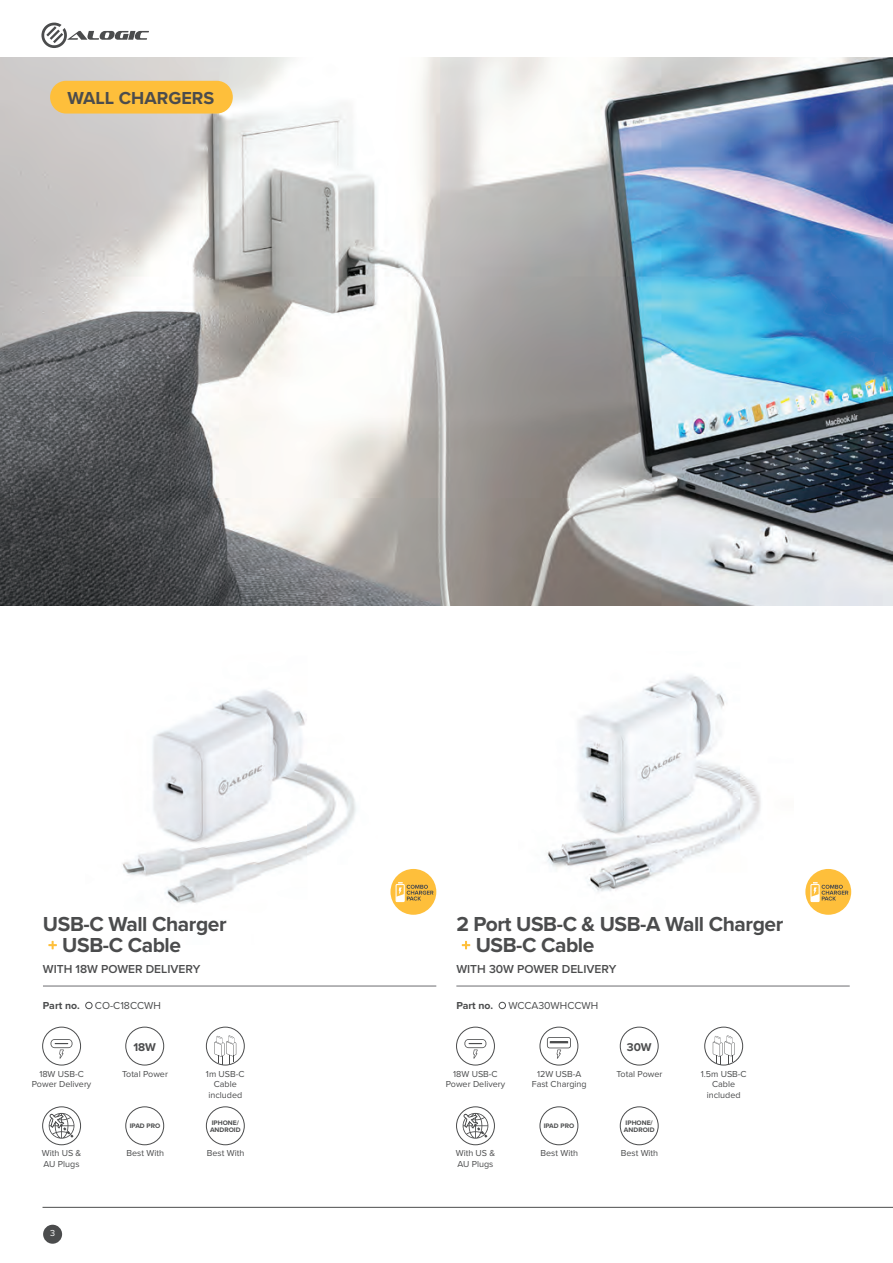
<style>
.page{position:relative;width:893px;height:1263px;background:#fff}
.page>*{position:absolute;margin:0;border:0;box-sizing:border-box;transform-origin:0 0}
.t1{font:700 21px/21px "Proxima Nova";letter-spacing:-.02em;color:#4b4c4d}
.t2{font:700 18px "Proxima Nova";color:#4b4c4d}
.t3{font:600 12px "Proxima Nova";color:#4b4c4d}
.t4{font:700 11.7px "Proxima Nova";color:#4b4c4d}
.t5{font:10.5px "Proxima Nova";color:#4b4c4d}
.t6{font:700 10.5px "Proxima Nova";color:#4b4c4d}
.t7{font:9px/10.5px "Proxima Nova";color:#4b4c4d;text-align:center}
.t8{font:9px "Proxima Nova";color:#fff}
.t9{font:700 6.75px/6.8px "Proxima Nova";color:#4b4c4d}
</style>
<div class="page">
<div style="left:43px;top:1225px;width:19px;height:19px;background:#4b4c4d;border-radius:50%"></div>
<svg style="left:41px;top:23px;width:108px;height:25px"></svg>
<hr style="left:43px;top:1207px;width:850px;height:1px;background:#4b4c4d">
<img style="left:0;top:57px;width:893px;height:549px">
<div style="left:50px;top:81px;width:183px;height:33px;background:#febf3b;border-radius:16px"></div>
<img style="left:122px;top:689px;width:271px;height:215px">
<svg style="left:48px;top:941px;width:9px;height:8px"></svg>
<div style="left:85px;top:1002px;width:7px;height:7px;border:1px solid #4b4c4d;border-radius:50%"></div>
<hr style="left:43px;top:986px;width:393px;height:1px;background:#6c6d70">
<img style="left:546px;top:675px;width:215px;height:217px">
<svg style="left:462px;top:941px;width:8px;height:8px"></svg>
<div style="left:499px;top:1002px;width:7px;height:7px;border:1px solid #4b4c4d;border-radius:50%"></div>
<hr style="left:456px;top:986px;width:394px;height:1px;background:#6c6d70">
<div style="left:805px;top:869px;width:46px;height:46px;background:#febf3b;border-radius:50%"></div>
<div style="left:810px;top:884px;width:10px;height:18px;border:1px solid #fff"></div>
<svg style="left:811px;top:882px;width:37px;height:20px"></svg>
<div style="left:390px;top:869px;width:46px;height:46px;background:#febf3b;border-radius:50%"></div>
<svg style="left:396px;top:882px;width:37px;height:20px"></svg>
<svg style="left:49px;top:1113px;width:27px;height:27px"></svg>
<div style="left:42px;top:1107px;width:39px;height:38px;border:1px solid #4b4c4d;border-radius:50%"></div>
<svg style="left:463px;top:1113px;width:27px;height:27px"></svg>
<div style="left:456px;top:1107px;width:39px;height:38px;border:1px solid #4b4c4d;border-radius:50%"></div>
<div style="left:540px;top:1107px;width:38px;height:38px;border:1px solid #4b4c4d;border-radius:50%"></div>
<div style="left:620px;top:1107px;width:38px;height:38px;border:1px solid #4b4c4d;border-radius:50%"></div>
<svg style="left:51px;top:1039px;width:21px;height:20px"></svg>
<div style="left:42px;top:1027px;width:39px;height:38px;border:1px solid #4b4c4d;border-radius:50%"></div>
<svg style="left:464px;top:1039px;width:22px;height:20px"></svg>
<div style="left:456px;top:1027px;width:39px;height:38px;border:1px solid #4b4c4d;border-radius:50%"></div>
<svg style="left:547px;top:1037px;width:24px;height:22px"></svg>
<div style="left:540px;top:1027px;width:38px;height:38px;border:1px solid #4b4c4d;border-radius:50%"></div>
<div style="left:620px;top:1027px;width:38px;height:38px;border:1px solid #4b4c4d;border-radius:50%"></div>
<svg style="left:713px;top:1035px;width:22px;height:29px"></svg>
<div style="left:705px;top:1027px;width:38px;height:38px;border:1px solid #4b4c4d;border-radius:50%"></div>
<div style="left:126px;top:1107px;width:38px;height:38px;border:1px solid #4b4c4d;border-radius:50%"></div>
<div style="left:126px;top:1027px;width:38px;height:38px;border:1px solid #4b4c4d;border-radius:50%"></div>
<div style="left:206px;top:1107px;width:38px;height:38px;border:1px solid #4b4c4d;border-radius:50%"></div>
<svg style="left:214px;top:1035px;width:22px;height:29px"></svg>
<div style="left:206px;top:1027px;width:38px;height:38px;border:1px solid #4b4c4d;border-radius:50%"></div>
<h2 class="t2" style="left:67px;top:85px;width:148px">WALL CHARGERS</h2>
<h1 class="t1" style="left:62px;top:913px;width:166px;text-indent:-19px">USB-C Wall Charger<br>USB-C Cable</h1>
<h3 class="t3" style="left:43px;top:960px;width:159px">WITH 18W POWER DELIVERY</h3>
<p class="t6" style="left:43px;top:997px;width:38px">Part no.</p>
<p class="t5" style="left:95px;top:997px;width:67px">CO-C18CCWH</p>
<p class="t4" style="left:133px;top:1038px;width:24px">18W</p>
<h1 class="t1" style="left:476px;top:913px;width:309px;text-indent:-19px">2 Port USB-C &amp; USB-A Wall Charger<br>USB-C Cable</h1>
<h3 class="t3" style="left:456px;top:960px;width:162px">WITH 30W POWER DELIVERY</h3>
<p class="t6" style="left:456px;top:997px;width:38px">Part no.</p>
<p class="t5" style="left:508px;top:997px;width:91px">WCCA30WHCCWH</p>
<p class="t4" style="left:627px;top:1038px;width:26px">30W</p>
<p class="t7" style="left:32px;top:1068px;width:61px">18W USB-C<br>Power Delivery</p>
<p class="t7" style="left:701px;top:1068px;width:48px">1.5m USB-C<br>Cable included</p>
<p class="t7" style="left:122px;top:1068px;width:47px">Total Power</p>
<p class="t7" style="left:206px;top:1068px;width:40px">1m USB-C<br>Cable included</p>
<p class="t7" style="left:446px;top:1068px;width:61px">18W USB-C<br>Power Delivery</p>
<p class="t7" style="left:532px;top:1068px;width:56px">12W USB-A<br>Fast Charging</p>
<p class="t7" style="left:616px;top:1068px;width:47px">Total Power</p>
<p class="t7" style="left:42px;top:1148px;width:41px;text-align:left">With US &amp;<br>AU Plugs</p>
<p class="t8" style="left:50px;top:1226px;width:7px">3</p>
<p class="t9" style="left:130px;top:1123px;width:32px">IPAD PRO</p>
<p class="t9" style="left:210px;top:1119px;width:32px">IPHONE/<br>ANDROID</p>
<p class="t9" style="left:544px;top:1123px;width:32px">IPAD PRO</p>
<p class="t9" style="left:624px;top:1119px;width:32px">IPHONE/<br>ANDROID</p>
<p class="t7" style="left:456px;top:1148px;width:41px;text-align:left">With US &amp;<br>AU Plugs</p>
<p class="t7" style="left:127px;top:1148px;width:39px">Best With</p>
<p class="t7" style="left:207px;top:1148px;width:39px">Best With</p>
<p class="t7" style="left:540px;top:1148px;width:39px">Best With</p>
<p class="t7" style="left:621px;top:1148px;width:39px">Best With</p>
</div>
